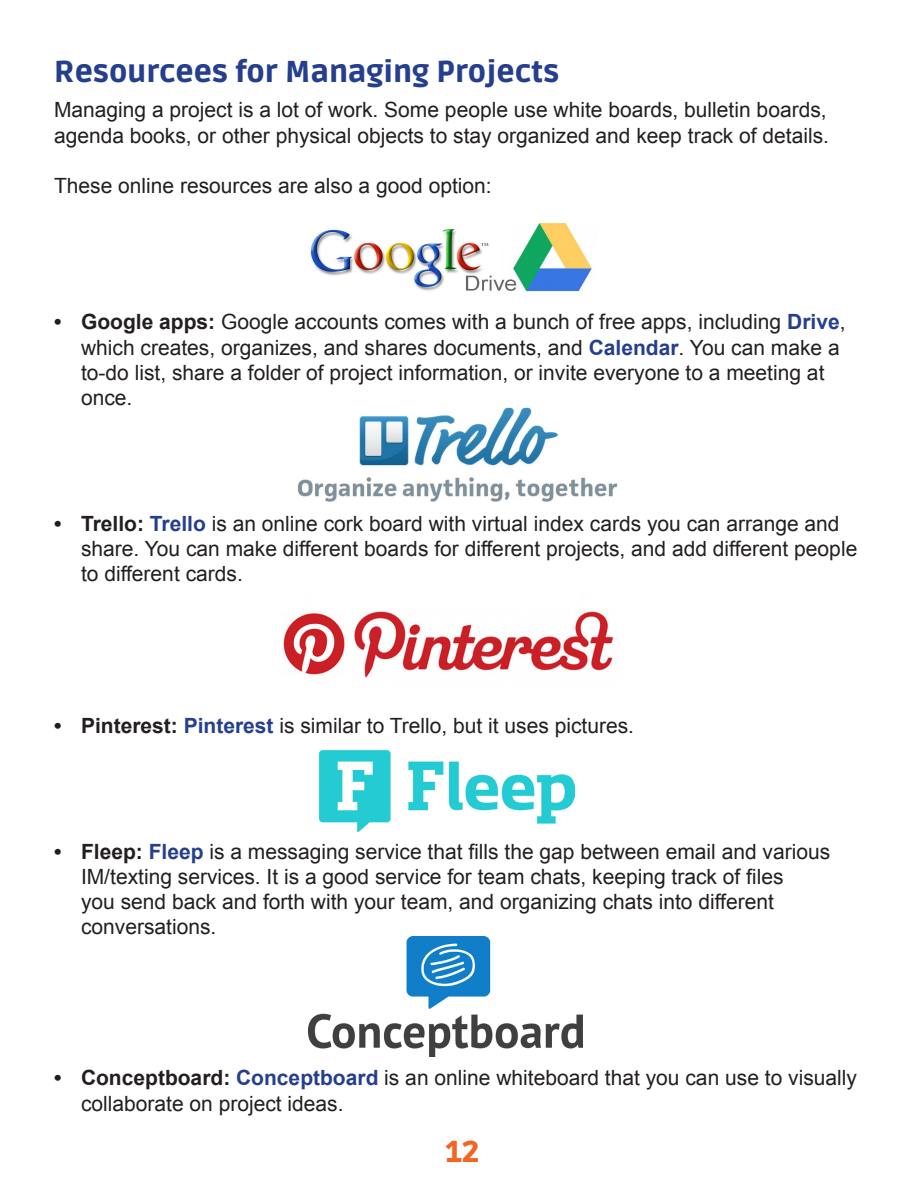
<style>
.page{position:relative;width:918px;height:1188px;background:#fff}
.page>*{position:absolute;margin:0;border:0;box-sizing:border-box;transform-origin:0 0}
.t1{font:900 30px "Ruda";color:#253f8e}
.t2{font:900 30px "Ruda";color:#f26522}
.t3{font:21px/25.2px "Arial";color:#231f20}
.s1{font-weight:700}
.s2{font-weight:700;color:#253f8e}
</style>
<div class="page">
<img style="left:310px;top:222px;width:283px;height:70px">
<img style="left:297px;top:407px;width:321px;height:95px">
<img style="left:283px;top:611px;width:335px;height:67px">
<img style="left:319px;top:750px;width:255px;height:81px">
<img style="left:308px;top:937px;width:275px;height:119px">
<p class="t1" style="left:54px;top:54px;width:507px">Resourcees for Managing Projects</p>
<p class="t3" style="left:54px;top:97px;width:777px">Managing a project is a lot of work. Some people use white boards, bulletin boards, agenda books, or other physical objects to stay organized and keep track of details.</p>
<p class="t3" style="left:54px;top:173px;width:439px">These online resources are also a good option:</p>
<p class="t3" style="left:81px;top:309px;width:766px;text-indent:-27px"><span class="s1">• Google apps:</span> Google accounts comes with a bunch of free apps, including <span class="s2">Drive</span>, which creates, organizes, and shares documents, and <span class="s2">Calendar</span>. You can make a to-do list, share a folder of project information, or invite everyone to a meeting at once.</p>
<p class="t3" style="left:81px;top:511px;width:778px;text-indent:-27px"><span class="s1">• Trello:</span> <span class="s2">Trello</span> is an online cork board with virtual index cards you can arrange and share. You can make different boards for different projects, and add different people to different cards.</p>
<p class="t3" style="left:54px;top:713px;width:582px"><span class="s1">• Pinterest:</span> <span class="s2">Pinterest</span> is similar to Trello, but it uses pictures.</p>
<p class="t3" style="left:81px;top:839px;width:751px;text-indent:-27px"><span class="s1">• Fleep:</span> <span class="s2">Fleep</span> is a messaging service that fills the gap between email and various IM/texting services. It is a good service for team chats, keeping track of files<br>you send back and forth with your team, and organizing chats into different conversations.</p>
<p class="t3" style="left:81px;top:1065px;width:778px;text-indent:-27px"><span class="s1">• Conceptboard:</span> <span class="s2">Conceptboard</span> is an online whiteboard that you can use to visually collaborate on project ideas.</p>
<h1 class="t2" style="left:445px;top:1134px;width:36px">12</h1>
</div>
